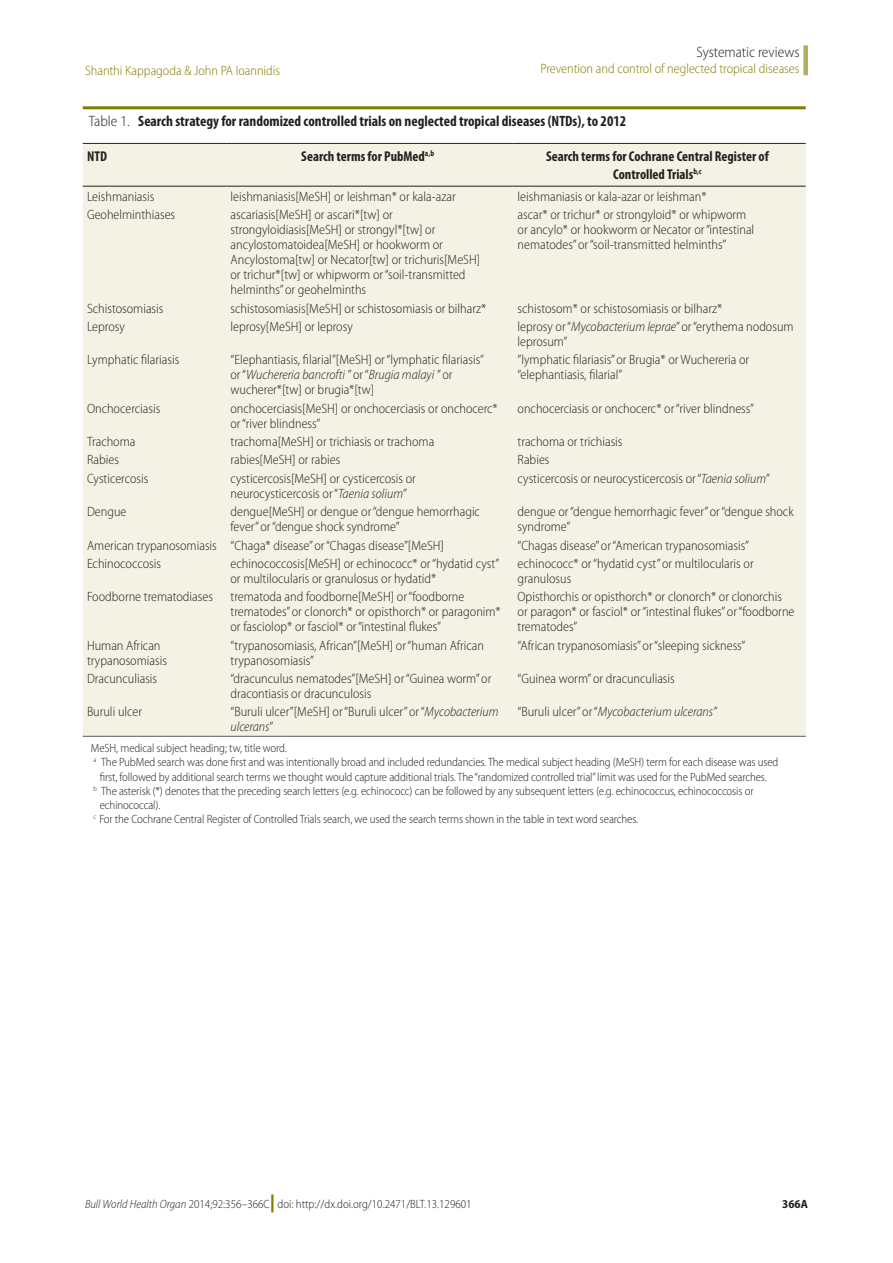
<style>
.page{position:relative;width:893px;height:1263px;background:#fff}
.page>*{position:absolute;margin:0;border:0;box-sizing:border-box;transform-origin:0 0}
.Tbl_Title{font:700 condensed 15px "Myriad Pro";color:#231f20}
.Section_Title{font:300 semi-condensed 15px "Myriad Pro";color:#231f20}
.Tbl_Col_Hd{font:700 condensed 14.25px/17.9px "Myriad Pro";color:#231f20;text-align:center}
.Tbl_Body{font:300 semi-condensed 13.5px/15px "Myriad Pro";color:#231f20}
.RH_Outside{font:300 semi-condensed 13.5px "Myriad Pro";color:#827c00}
.Tbl_Body-2{font:italic 300 semi-condensed 13.5px "Myriad Pro";color:#231f20}
.RH_Inside{font:300 semi-condensed 13.5px "Myriad Pro";color:#827c00}
.Tbl_FN{font:300 semi-condensed 12px/14.2px "Myriad Pro";letter-spacing:-.01em;color:#231f20;text-align:center}
.Tbl_FN1_no_indent{font:300 semi-condensed 12px "Myriad Pro";letter-spacing:-.01em;color:#231f20}
.t1{font:700 semi-condensed 12px "Myriad Pro";color:#231f20}
.s1{font-weight:300;font-stretch:semi-condensed}
.s2{font-style:italic}
.s3{font-style:normal}
.s4{font-weight:900;font-stretch:normal;font-size:18px;color:#827c00}
</style>
<div class="page">
<div style="left:803px;top:45px;width:5px;height:30px;background:#b2ac5f"></div>
<hr style="left:83px;top:106px;width:723px;height:3px;background:#827c00">
<hr style="left:83px;top:736px;width:723px;height:1px;background:#231f20">
<div style="left:83px;top:144px;width:723px;height:592px;background:#f3f2e4"></div>
<hr style="left:83px;top:186px;width:143px;height:1px;background:#231f20">
<hr style="left:226px;top:186px;width:287px;height:1px;background:#231f20">
<hr style="left:513px;top:186px;width:293px;height:1px;background:#231f20">
<hr style="left:83px;top:143px;width:143px;height:1px;background:#231f20">
<hr style="left:226px;top:143px;width:287px;height:1px;background:#231f20">
<hr style="left:513px;top:143px;width:293px;height:1px;background:#231f20">
<p class="Section_Title" style="left:696px;top:44px;width:105px">Systematic reviews</p>
<p class="RH_Inside" style="left:85px;top:63px;width:197px">Shanthi Kappagoda &amp; John PA Ioannidis</p>
<p class="RH_Outside" style="left:540px;top:61px;width:261px">Prevention and control of neglected tropical diseases</p>
<p class="Tbl_Title" style="left:89px;top:113px;width:539px"><span class="s1">Table 1.</span> Search strategy for randomized controlled trials on neglected tropical diseases (NTDs), to 2012</p>
<p class="Tbl_Col_Hd" style="left:87px;top:147px;width:21px">NTD</p>
<p class="Tbl_Col_Hd" style="left:301px;top:147px;width:134px">Search terms for PubMed<sup>a,b</sup></p>
<p class="Tbl_Col_Hd" style="left:546px;top:147px;width:224px">Search terms for Cochrane Central Register of<br>Controlled Trials<sup>b,c</sup></p>
<p class="Tbl_Body" style="left:87px;top:189px;width:69px">Leishmaniasis</p>
<p class="Tbl_Body" style="left:231px;top:189px;width:227px">leishmaniasis[MeSH] or leishman* or kala-azar</p>
<p class="Tbl_Body" style="left:518px;top:189px;width:191px">leishmaniasis or kala-azar or leishman*</p>
<p class="Tbl_Body" style="left:87px;top:207px;width:90px">Geohelminthiases</p>
<p class="Tbl_Body" style="left:231px;top:207px;width:251px">ascariasis[MeSH] or ascari*[tw] or strongyloidiasis[MeSH] or strongyl*[tw] or ancylostomatoidea[MeSH] or hookworm or Ancylostoma[tw] or Necator[tw] or trichuris[MeSH] or trichur*[tw] or whipworm or “soil-transmitted helminths” or geohelminths</p>
<p class="Tbl_Body" style="left:518px;top:207px;width:238px">ascar* or trichur* or strongyloid* or whipworm or ancylo* or hookworm or Necator or “intestinal nematodes” or “soil-transmitted helminths”</p>
<p class="Tbl_Body" style="left:87px;top:301px;width:78px">Schistosomiasis</p>
<p class="Tbl_Body" style="left:231px;top:301px;width:257px">schistosomiasis[MeSH] or schistosomiasis or bilharz*</p>
<p class="Tbl_Body" style="left:518px;top:301px;width:206px">schistosom* or schistosomiasis or bilharz*</p>
<p class="Tbl_Body" style="left:87px;top:319px;width:39px">Leprosy</p>
<p class="Tbl_Body" style="left:231px;top:319px;width:124px">leprosy[MeSH] or leprosy</p>
<p class="Tbl_Body" style="left:518px;top:319px;width:278px">leprosy or “<span class="s2">Mycobacterium leprae</span>” or “erythema nodosum leprosum”</p>
<p class="Tbl_Body" style="left:87px;top:353px;width:94px">Lymphatic filariasis</p>
<p class="Tbl_Body" style="left:231px;top:353px;width:255px">“Elephantiasis, filarial”[MeSH] or “lymphatic filariasis” or “<span class="s2">Wuchereria bancrofti</span> ” or “<span class="s2">Brugia malayi</span> ” or wucherer*[tw] or brugia*[tw]</p>
<p class="Tbl_Body" style="left:518px;top:353px;width:233px">”lymphatic filariasis” or Brugia* or Wuchereria or “elephantiasis, filarial”</p>
<p class="Tbl_Body" style="left:87px;top:401px;width:75px">Onchocerciasis</p>
<p class="Tbl_Body" style="left:231px;top:401px;width:269px">onchocerciasis[MeSH] or onchocerciasis or onchocerc* or “river blindness”</p>
<p class="Tbl_Body" style="left:518px;top:401px;width:238px">onchocerciasis or onchocerc* or “river blindness”</p>
<p class="Tbl_Body" style="left:87px;top:434px;width:50px">Trachoma</p>
<p class="Tbl_Body" style="left:231px;top:434px;width:205px">trachoma[MeSH] or trichiasis or trachoma</p>
<p class="Tbl_Body" style="left:518px;top:434px;width:106px">trachoma or trichiasis</p>
<p class="Tbl_Body" style="left:87px;top:453px;width:33px">Rabies</p>
<p class="Tbl_Body" style="left:231px;top:453px;width:111px">rabies[MeSH] or rabies</p>
<p class="Tbl_Body" style="left:518px;top:453px;width:33px">Rabies</p>
<p class="Tbl_Body" style="left:87px;top:471px;width:63px">Cysticercosis</p>
<p class="Tbl_Body" style="left:231px;top:471px;width:187px">cysticercosis[MeSH] or cysticercosis or neurocysticercosis or “<span class="s2">Taenia solium</span>”</p>
<p class="Tbl_Body" style="left:518px;top:471px;width:254px">cysticercosis or neurocysticercosis or “<span class="s2">Taenia solium</span>”</p>
<p class="Tbl_Body" style="left:87px;top:504px;width:41px">Dengue</p>
<p class="Tbl_Body" style="left:231px;top:504px;width:251px">dengue[MeSH] or dengue or “dengue hemorrhagic fever” or “dengue shock syndrome”</p>
<p class="Tbl_Body" style="left:518px;top:504px;width:278px">dengue or “dengue hemorrhagic fever” or “dengue shock syndrome”</p>
<p class="Tbl_Body" style="left:87px;top:538px;width:131px">American trypanosomiasis</p>
<p class="Tbl_Body" style="left:231px;top:538px;width:215px">“Chaga* disease” or “Chagas disease”[MeSH]</p>
<p class="Tbl_Body" style="left:518px;top:538px;width:233px">“Chagas disease” or “American trypanosomiasis”</p>
<p class="Tbl_Body" style="left:87px;top:556px;width:75px">Echinococcosis</p>
<p class="Tbl_Body" style="left:231px;top:556px;width:270px">echinococcosis[MeSH] or echinococc* or “hydatid cyst” or multilocularis or granulosus or hydatid*</p>
<p class="Tbl_Body" style="left:518px;top:556px;width:238px">echinococc* or “hydatid cyst” or multilocularis or granulosus</p>
<p class="Tbl_Body" style="left:87px;top:590px;width:127px">Foodborne trematodiases</p>
<p class="Tbl_Body" style="left:231px;top:590px;width:272px">trematoda and foodborne[MeSH] or “foodborne trematodes” or clonorch* or opisthorch* or paragonim* or fasciolop* or fasciol* or “intestinal flukes”</p>
<p class="Tbl_Body" style="left:518px;top:590px;width:278px">Opisthorchis or opisthorch* or clonorch* or clonorchis or paragon* or fasciol* or “intestinal flukes” or “foodborne trematodes”</p>
<p class="Tbl_Body" style="left:87px;top:638px;width:81px">Human African trypanosomiasis</p>
<p class="Tbl_Body" style="left:231px;top:638px;width:255px">“trypanosomiasis, African”[MeSH] or “human African trypanosomiasis”</p>
<p class="Tbl_Body" style="left:518px;top:638px;width:229px">“African trypanosomiasis” or “sleeping sickness”</p>
<p class="Tbl_Body" style="left:87px;top:671px;width:72px">Dracunculiasis</p>
<p class="Tbl_Body" style="left:231px;top:671px;width:262px">“dracunculus nematodes”[MeSH] or “Guinea worm” or dracontiasis or dracunculosis</p>
<p class="Tbl_Body" style="left:518px;top:671px;width:159px">“Guinea worm” or dracunculiasis</p>
<p class="Tbl_Body" style="left:87px;top:705px;width:57px">Buruli ulcer</p>
<p class="Tbl_Body" style="left:231px;top:705px;width:269px">“Buruli ulcer”[MeSH] or “Buruli ulcer” or “<span class="s2">Mycobacterium ulcerans</span>”</p>
<p class="Tbl_Body-2" style="left:518px;top:705px;width:201px"><span class="s3">“Buruli ulcer” or “</span>Mycobacterium ulcerans”</p>
<p class="Tbl_FN1_no_indent" style="left:91px;top:741px;width:197px">MeSH, medical subject heading; tw, title word.</p>
<p class="Tbl_FN" style="left:93px;top:755px;width:687px"><sup>a</sup> The PubMed search was done first and was intentionally broad and included redundancies. The medical subject heading (MeSH) term for each disease was used first, followed by additional search terms we thought would capture additional trials. The “randomized controlled trial” limit was used for the PubMed searches.</p>
<p class="Tbl_FN" style="left:100px;top:784px;width:655px;text-align:left;text-indent:-6px"><sup>b</sup> The asterisk (*) denotes that the preceding search letters (e.g. echinococc) can be followed by any subsequent letters (e.g. echinococcus, echinococcosis or echinococcal).</p>
<p class="Tbl_FN" style="left:93px;top:812px;width:546px"><sup>c</sup> For the Cochrane Central Register of Controlled Trials search, we used the search terms shown in the table in text word searches.</p>
<p class="Tbl_FN" style="left:85px;top:1197px;width:388px"><span class="s2">Bull World Health Organ</span> 2014;92:356–366C<span class="s4">|</span> doi: http://dx.doi.org/10.2471/BLT.13.129601</p>
<p class="t1" style="left:782px;top:1197px;width:27px">366A</p>
</div>
